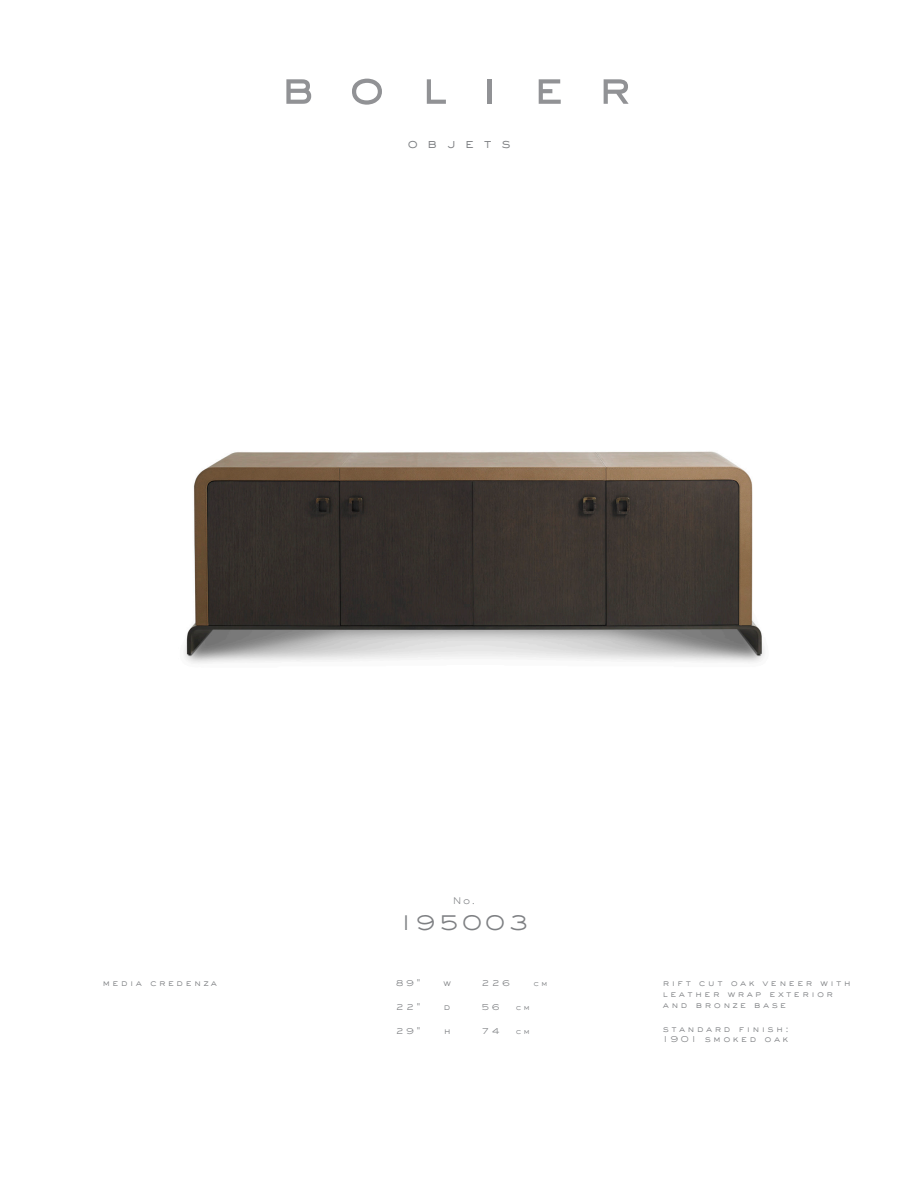
<style>
.page{position:relative;width:918px;height:1188px;background:#fff}
.page>*{position:absolute;margin:0;border:0;box-sizing:border-box;transform-origin:0 0}
.t1{font:300 22.5px "Sackers Gothic";letter-spacing:.14em;color:#7e8083}
.t2{font:300 13.5px "Sackers Gothic";letter-spacing:.7em;color:#7e8083}
.t3{font:300 9px/10.8px "Sackers Gothic";letter-spacing:.26em;color:#7e8083}
.t4{font:300 7.5px "Sackers Gothic";color:#7e8083}
</style>
<div class="page">
<svg style="left:286px;top:79px;width:25px;height:25px"></svg>
<svg style="left:352px;top:79px;width:30px;height:26px"></svg>
<svg style="left:427px;top:79px;width:19px;height:25px"></svg>
<hr style="left:487px;top:79px;width:4px;height:25px;background:#919295">
<svg style="left:539px;top:79px;width:22px;height:25px"></svg>
<svg style="left:604px;top:79px;width:25px;height:25px"></svg>
<img style="left:184px;top:451px;width:581px;height:212px">
<p class="t2" style="left:407px;top:134px;width:105px">objets</p>
<p class="t3" style="left:453px;top:895px;width:24px">No.</p>
<p class="t1" style="left:399px;top:907px;width:131px">195003</p>
<p class="t3" style="left:102px;top:977px;width:116px">media credenza</p>
<p class="t3" style="left:396px;top:977px;width:26px">89"</p>
<p class="t3" style="left:444px;top:977px;width:9px">w</p>
<p class="t3" style="left:481px;top:977px;width:30px">226</p>
<p class="t4" style="left:534px;top:978px;width:16px">c m</p>
<p class="t3" style="left:396px;top:1001px;width:26px">22"</p>
<p class="t3" style="left:444px;top:1001px;width:8px">d</p>
<p class="t3" style="left:481px;top:1001px;width:20px">5 6</p>
<p class="t4" style="left:516px;top:1002px;width:16px">c m</p>
<p class="t3" style="left:396px;top:1025px;width:26px">29"</p>
<p class="t3" style="left:444px;top:1025px;width:9px">h</p>
<p class="t3" style="left:481px;top:1025px;width:20px">7 4</p>
<p class="t4" style="left:516px;top:1026px;width:16px">c m</p>
<p class="t3" style="left:663px;top:977px;width:189px">rift cut oak veneer with</p>
<p class="t3" style="left:663px;top:988px;width:172px">leather wrap exterior and bronze base</p>
<p class="t3" style="left:663px;top:1023px;width:127px">standard finish:<br>1901 smoked oak</p>
</div>
